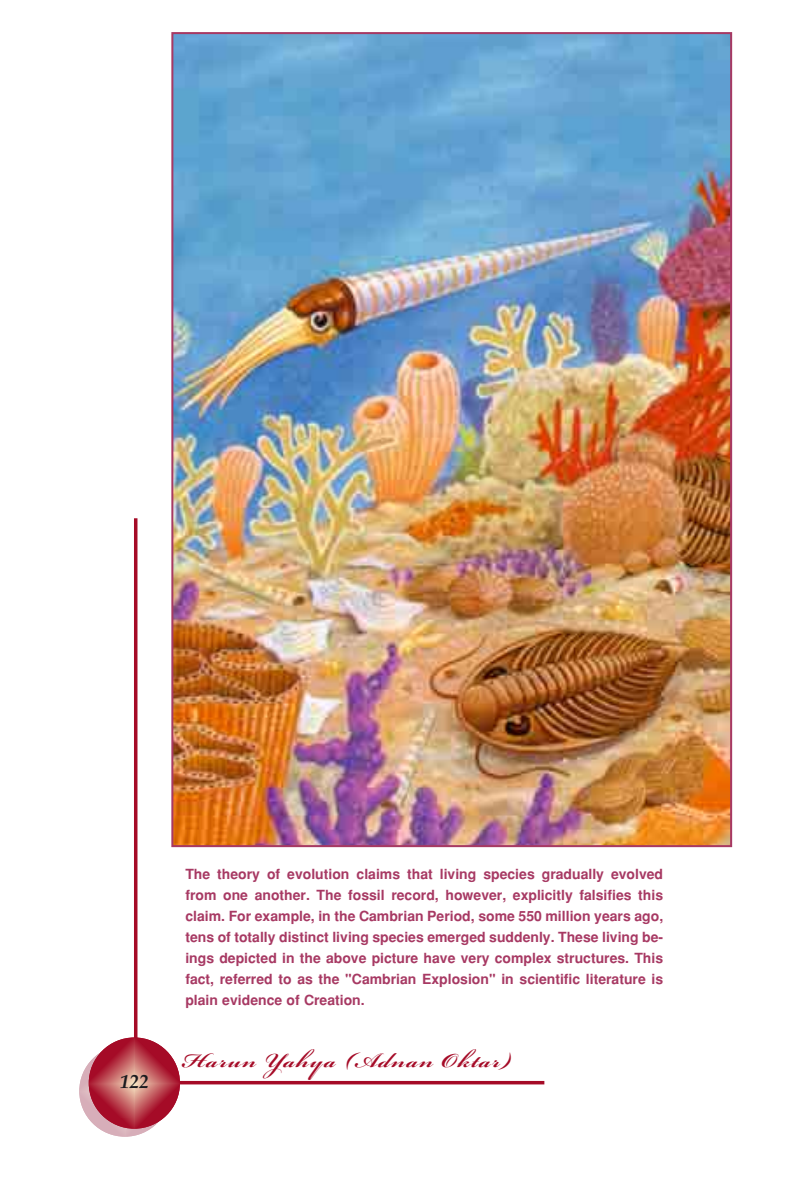
<style>
.page{position:relative;width:799px;height:1196px;background:#fff}
.page>*{position:absolute;margin:0;border:0;box-sizing:border-box;transform-origin:0 0}
.t1{font:700 31.5px "Bickham Script Pro";letter-spacing:.045em;color:#a50b27}
.t2{font:19.25px "Palatino Turk BI";color:#1b1c20}
.t3{font:14px/21px "Helvetica Turk B";color:#a73963;text-align:justify}
</style>
<div class="page">
<hr style="left:134px;top:1081px;width:410px;height:3px;background:#a50b27">
<hr style="left:134px;top:518px;width:3px;height:561px;background:#a50b27">
<svg style="left:79px;top:1045px;width:91px;height:91px"></svg>
<svg style="left:89px;top:1037px;width:91px;height:91px;background:#b83f4c"></svg>
<img style="left:174px;top:35px;width:555px;height:809px">
<h2 class="t2" style="left:120px;top:1074px;width:30px">122</h2>
<p class="t3" style="left:185px;top:865px;width:479px">The theory of evolution claims that living species gradually evolved from one another. The fossil record, however, explicitly falsifies this claim. For example, in the Cambrian Period, some 550 million years ago, tens of totally distinct living species emerged suddenly. These living be&shy;ings depicted in the above picture have very complex structures. This fact, referred to as the "Cambrian Explosion" in scientific literature is plain evidence of Creation.</p>
<h1 class="t1" style="left:183px;top:1038px;width:329px">Harun Yahya (Adnan Oktar)</h1>
</div>
